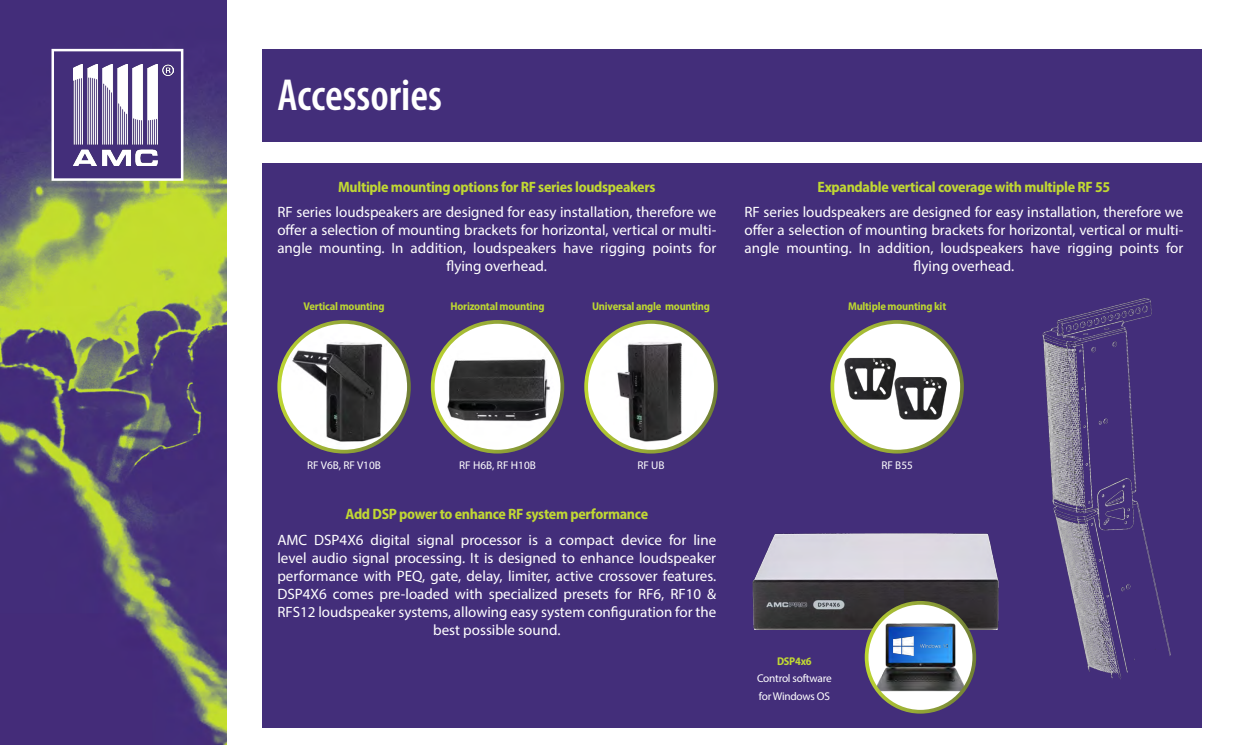
<style>
.page{position:relative;width:1241px;height:745px;background:#fff}
.page>*{position:absolute;margin:0;border:0;box-sizing:border-box;transform-origin:0 0}
.t1{font:600 condensed 45px "Myriad Pro";color:#fff}
.t2{font:15px/18px "Myriad Pro";color:#fff;text-align:center}
.t3{font:700 semi-condensed 15px "Myriad Pro";letter-spacing:-.02em;color:#c1d833}
.t4{font:700 semi-condensed 11.25px "Myriad Pro";letter-spacing:-.02em;color:#bcd631}
.t5{font:11.25px/17.5px "Myriad Pro";letter-spacing:-.01em;color:#fff}
.t6{font:700 semi-condensed 11.25px "Myriad Pro";letter-spacing:-.02em;color:#c1d833}
</style>
<div class="page">
<img style="left:0;top:0;width:227px;height:744px">
<div style="left:262px;top:164px;width:939px;height:563px;background:#432e7a"></div>
<div style="left:51px;top:49px;width:132px;height:132px;background:#432e7a;border:2px solid #fff"></div>
<img style="left:73px;top:64px;width:101px;height:101px">
<div style="left:262px;top:49px;width:939px;height:93px;background:#432e7a"></div>
<img style="left:279px;top:322px;width:130px;height:129px;border-radius:65px">
<div style="left:277px;top:320px;width:134px;height:133px;border:4px solid #fff;border-radius:50%"></div>
<img style="left:432px;top:322px;width:130px;height:129px;border-radius:65px">
<div style="left:431px;top:320px;width:133px;height:133px;border:4px solid #fff;border-radius:50%"></div>
<svg style="left:586px;top:322px;width:129px;height:129px"></svg>
<img style="left:589px;top:330px;width:120px;height:119px">
<div style="left:584px;top:320px;width:133px;height:133px;border:4px solid #fff;border-radius:50%"></div>
<div style="left:832px;top:322px;width:129px;height:129px;background:#fff;border-radius:50%"></div>
<div style="left:830px;top:320px;width:133px;height:133px;border:4px solid #fff;border-radius:50%"></div>
<img style="left:1042px;top:297px;width:129px;height:382px">
<img style="left:841px;top:354px;width:55px;height:46px">
<img style="left:891px;top:374px;width:61px;height:49px">
<img style="left:752px;top:533px;width:247px;height:95px">
<svg style="left:866px;top:602px;width:108px;height:109px;background:#ecefdf"></svg>
<img style="left:875px;top:623px;width:90px;height:67px">
<div style="left:864px;top:600px;width:112px;height:113px;border:4px solid #fff;border-radius:50%"></div>
<img style="left:893px;top:636px;width:54px;height:19px">
<h1 class="t1" style="left:277px;top:68px;width:166px">Accessories</h1>
<p class="t3" style="left:338px;top:177px;width:319px">Multiple mounting options for RF series loudspeakers</p>
<p class="t2" style="left:277px;top:203px;width:440px">RF series loudspeakers are designed for easy installation, therefore we offer a selection of mounting brackets for horizontal, vertical or multi&shy;angle mounting. In addition, loudspeakers have rigging points for flying overhead.</p>
<p class="t3" style="left:817px;top:177px;width:294px">Expandable vertical coverage with multiple RF 55</p>
<p class="t2" style="left:744px;top:203px;width:440px">RF series loudspeakers are designed for easy installation, therefore we offer a selection of mounting brackets for horizontal, vertical or multi&shy;angle mounting. In addition, loudspeakers have rigging points for flying overhead.</p>
<p class="t4" style="left:303px;top:299px;width:82px">Vertical mounting</p>
<p class="t4" style="left:450px;top:299px;width:95px">Horizontal mounting</p>
<p class="t4" style="left:592px;top:299px;width:119px">Universal angle mounting</p>
<p class="t4" style="left:848px;top:299px;width:100px">Multiple mounting kit</p>
<p class="t5" style="left:307px;top:456px;width:75px">RF V6B, RF V10B</p>
<p class="t5" style="left:459px;top:456px;width:78px">RF H6B, RF H10B</p>
<p class="t5" style="left:637px;top:456px;width:29px">RF UB</p>
<p class="t5" style="left:881px;top:456px;width:33px">RF B55</p>
<p class="t3" style="left:345px;top:504px;width:304px">Add DSP power to enhance RF system performance</p>
<p class="t2" style="left:277px;top:530px;width:440px">AMC DSP4X6 digital signal processor is a compact device for line level audio signal processing. It is designed to enhance loudspeaker performance with PEQ, gate, delay, limiter, active crossover features.<br>DSP4X6 comes pre-loaded with specialized presets for RF6, RF10 &amp; RFS12 loudspeaker systems, allowing easy system configuration for the best possible sound.</p>
<p class="t6" style="left:776px;top:653px;width:36px">DSP4x6</p>
<p class="t5" style="left:757px;top:669px;width:76px">Control software for Windows OS</p>
</div>
